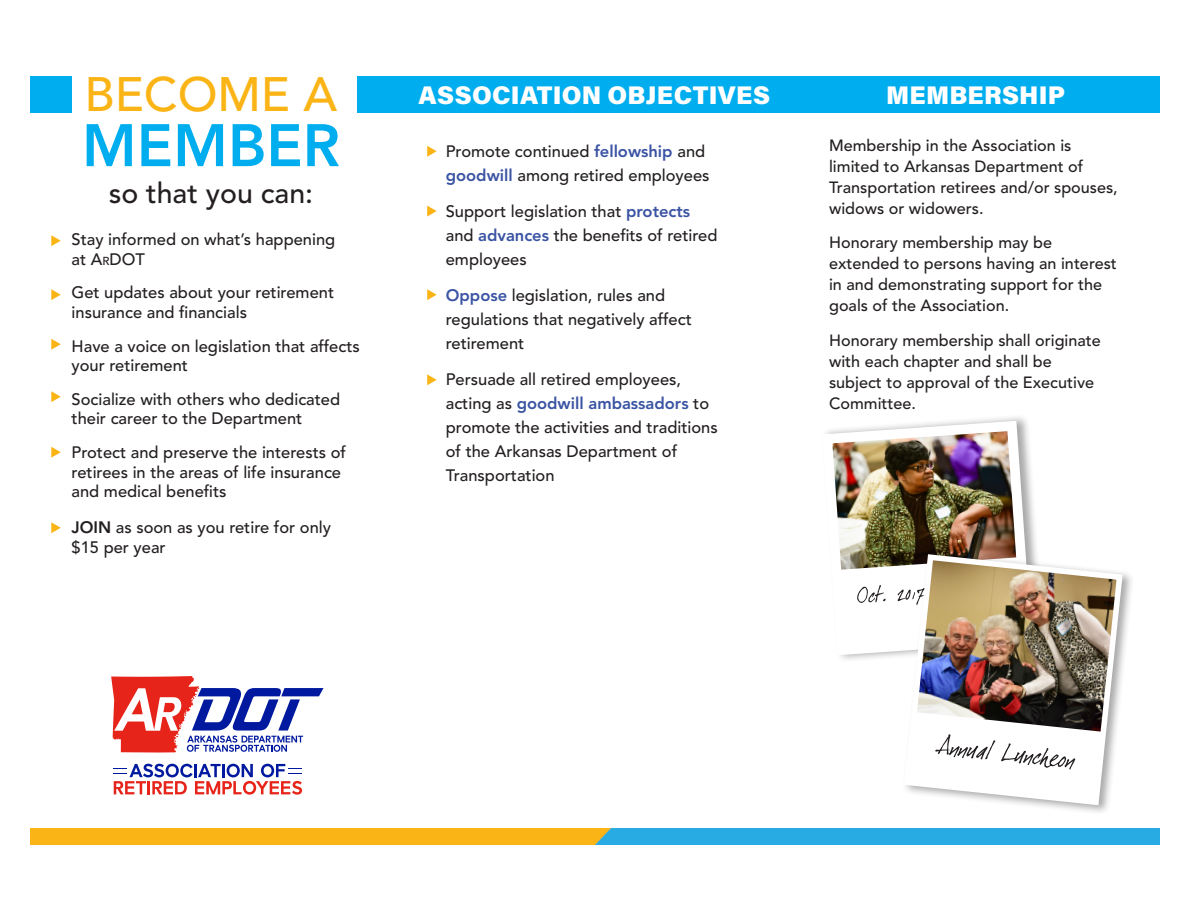
<style>
.page{position:relative;width:1188px;height:918px;background:#fff}
.page>*{position:absolute;margin:0;border:0;box-sizing:border-box;transform-origin:0 0}
.t1{font:800 59.4px "Avenir LT Std";color:#00aeef}
.t2{font:500 48px "Avenir LT Std";color:#fbb416}
.t3{font:500 28.5px "Avenir LT Std";color:#231f20}
.t4{font:900 25.5px "Acumin Pro";letter-spacing:.01em;color:#fff}
.t5{font:500 16.5px/19.8px "Avenir LT Std";color:#231f20}
.t6{font:800 16.5px "Avenir LT Std";color:#3a53a3}
.t7{font:500 16.2px/21px "Avenir LT Std";color:#231f20}
.s1{font-size:11.55px}
.s2{font-weight:800}
.s3{font-weight:800;color:#3a53a3}
.s4{font-weight:500;color:#231f20}
</style>
<div class="page">
<div style="left:357px;top:76px;width:802px;height:37px;background:#00aeef"></div>
<img style="left:826px;top:417px;width:210px;height:243px">
<svg style="left:427px;top:146px;width:10px;height:11px"></svg>
<svg style="left:427px;top:206px;width:10px;height:11px"></svg>
<svg style="left:427px;top:289px;width:10px;height:11px"></svg>
<svg style="left:427px;top:374px;width:10px;height:11px"></svg>
<img style="left:30px;top:829px;width:1129px;height:15px">
<svg style="left:51px;top:235px;width:10px;height:11px"></svg>
<svg style="left:51px;top:289px;width:10px;height:11px"></svg>
<svg style="left:51px;top:339px;width:10px;height:11px"></svg>
<svg style="left:51px;top:391px;width:10px;height:11px"></svg>
<svg style="left:51px;top:447px;width:10px;height:11px"></svg>
<svg style="left:51px;top:522px;width:10px;height:11px"></svg>
<div style="left:30px;top:76px;width:41px;height:37px;background:#00aeef"></div>
<svg style="left:111px;top:676px;width:213px;height:77px"></svg>
<svg style="left:113px;top:764px;width:189px;height:31px"></svg>
<svg style="left:857px;top:585px;width:44px;height:20px"></svg>
<div style="left:902px;top:550px;width:233px;height:266px;background:#231f20;opacity:.39"></div>
<img style="left:901px;top:551px;width:225px;height:257px">
<svg style="left:935px;top:734px;width:140px;height:35px"></svg>
<p class="t2" style="left:84px;top:67px;width:254px">BECOME A</p>
<p class="t1" style="left:82px;top:110px;width:260px">MEMBER</p>
<p class="t3" style="left:109px;top:176px;width:206px">so that you can:</p>
<p class="t5" style="left:72px;top:230px;width:265px">Stay informed on what’s happening at A<span class="s1">r</span>DOT</p>
<p class="t5" style="left:72px;top:283px;width:264px">Get updates about your retirement insurance and financials</p>
<p class="t5" style="left:72px;top:336px;width:290px">Have a voice on legislation that affects your retirement</p>
<p class="t5" style="left:72px;top:389px;width:270px">Socialize with others who dedicated their career to the Department</p>
<p class="t5" style="left:72px;top:443px;width:276px">Protect and preserve the interests of retirees in the areas of life insurance and medical benefits</p>
<p class="t5" style="left:72px;top:518px;width:261px"><span class="s2">JOIN</span> as soon as you retire for only $15 per year</p>
<p class="t4" style="left:419px;top:77px;width:353px">ASSOCIATION OBJECTIVES</p>
<p class="t4" style="left:886px;top:77px;width:181px">MEMBERSHIP</p>
<p class="t5" style="left:446px;top:142px;width:261px">Promote continued <span class="s3">fellowship</span> and</p>
<p class="t5" style="left:446px;top:166px;width:265px"><span class="s3">goodwill</span> among retired employees</p>
<p class="t5" style="left:446px;top:202px;width:246px">Support legislation that <span class="s3">protects</span></p>
<p class="t5" style="left:446px;top:226px;width:273px">and <span class="s3">advances</span> the benefits of retired</p>
<p class="t5" style="left:446px;top:250px;width:82px">employees</p>
<p class="t5" style="left:446px;top:286px;width:221px"><span class="s3">Oppose</span> legislation, rules and</p>
<p class="t5" style="left:446px;top:310px;width:248px">regulations that negatively affect</p>
<p class="t5" style="left:446px;top:334px;width:80px">retirement</p>
<p class="t5" style="left:446px;top:370px;width:237px">Persuade all retired employees,</p>
<p class="t6" style="left:446px;top:394px;width:265px"><span class="s4">acting as</span> goodwill ambassadors <span class="s4">to</span></p>
<p class="t5" style="left:446px;top:418px;width:273px">promote the activities and traditions</p>
<p class="t5" style="left:446px;top:442px;width:233px">of the Arkansas Department of</p>
<p class="t5" style="left:446px;top:466px;width:110px">Transportation</p>
<p class="t7" style="left:829px;top:135px;width:290px">Membership in the Association is limited to Arkansas Department of<br>Transportation retirees and/or spouses, widows or widowers.</p>
<p class="t7" style="left:829px;top:232px;width:289px">Honorary membership may be extended to persons having an interest in and demonstrating support for the goals of the Association.</p>
<p class="t7" style="left:829px;top:330px;width:273px">Honorary membership shall originate with each chapter and shall be subject to approval of the Executive<br>Committee.</p>
</div>
